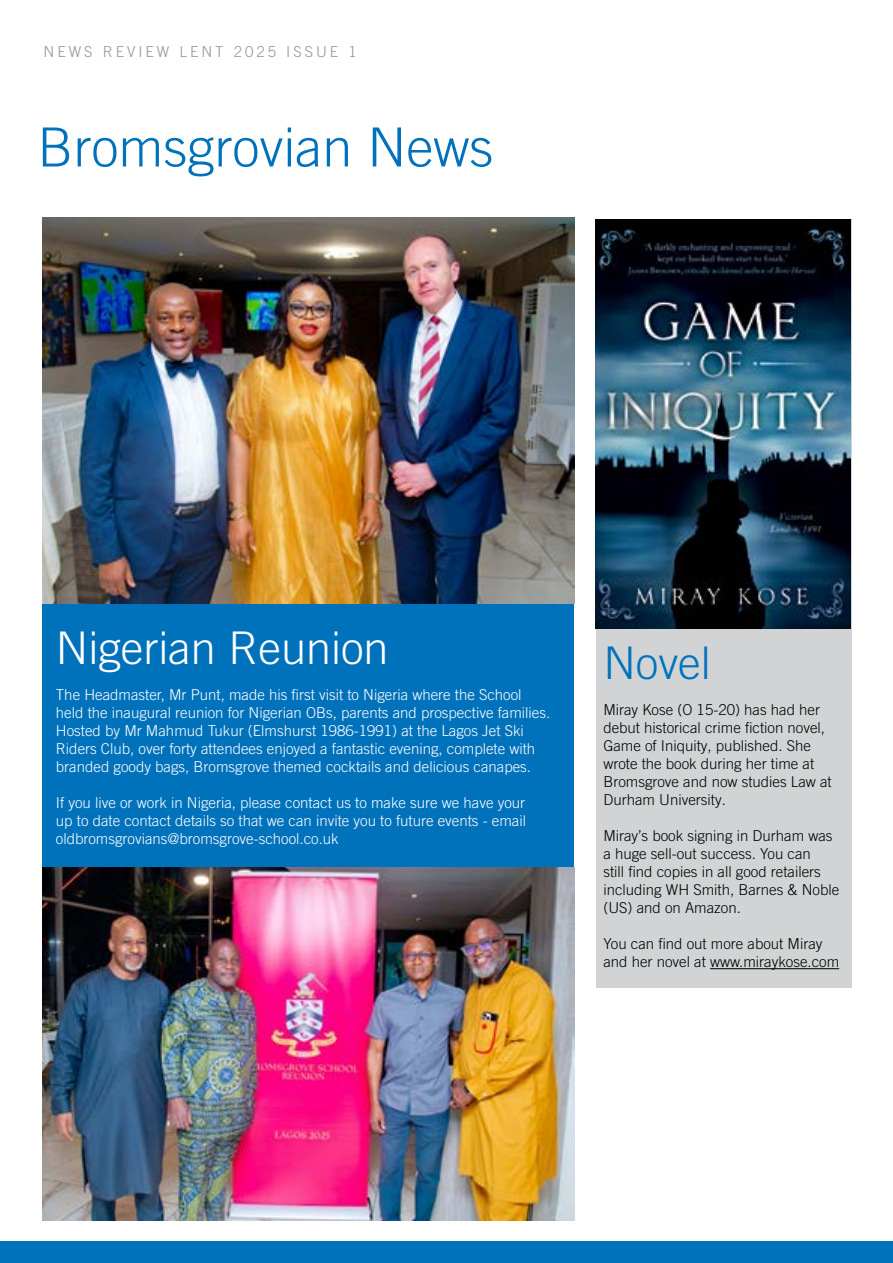
<style>
.page{position:relative;width:893px;height:1263px;background:#fff}
.page>*{position:absolute;margin:0;border:0;box-sizing:border-box;transform-origin:0 0}
.t1{font:300 54px "Trade Gothic LT Com";color:#0072bc}
.t2{font:300 45px "Trade Gothic LT Com";color:#fff}
.t3{font:300 45px "Trade Gothic LT Com";color:#0072bc}
.t4{font:300 15px/18px "Trade Gothic LT Com";color:#fff}
.t5{font:300 15px/18px "Trade Gothic LT Com";color:#000}
.t6{font:300 15px "Trade Gothic LT Com";letter-spacing:.2em;color:#939598}
</style>
<div class="page">
<div style="left:43px;top:219px;width:531px;height:1001px;background:#0072bc"></div>
<div style="left:596px;top:219px;width:256px;height:768px;background:#d1d3d4"></div>
<div style="left:0;top:1242px;width:893px;height:21px;background:#0072bc"></div>
<hr style="left:710px;top:968px;width:129px;height:1px;background:#000">
<img style="left:595px;top:219px;width:255px;height:410px">
<img style="left:43px;top:218px;width:531px;height:385px">
<img style="left:43px;top:868px;width:531px;height:352px">
<p class="t6" style="left:44px;top:43px;width:315px">NEWS REVIEW LENT 2025 ISSUE 1</p>
<h1 class="t1" style="left:37px;top:115px;width:457px">Bromsgrovian News</h1>
<h2 class="t2" style="left:56px;top:621px;width:334px">Nigerian Reunion</h2>
<p class="t4" style="left:56px;top:685px;width:496px">The Headmaster, Mr Punt, made his first visit to Nigeria where the School held the inaugural reunion for Nigerian OBs, parents and prospective families.<br>Hosted by Mr Mahmud Tukur (Elmshurst 1986-1991) at the Lagos Jet Ski Riders Club, over forty attendees enjoyed a fantastic evening, complete with branded goody bags, Bromsgrove themed cocktails and delicious canapes.</p>
<p class="t4" style="left:56px;top:793px;width:472px;text-align:justify">If you live or work in Nigeria, please contact us to make sure we have your up to date contact details so that we can invite you to future events - email oldbromsgrovians@bromsgrove-school.co.uk</p>
<h2 class="t3" style="left:603px;top:636px;width:109px">Novel</h2>
<p class="t5" style="left:603px;top:701px;width:230px">Miray Kose (O 15-20) has had her debut historical crime fiction novel,<br>Game of Iniquity, published. She wrote the book during her time at<br>Bromsgrove and now studies Law at<br>Durham University.</p>
<p class="t5" style="left:603px;top:827px;width:237px">Miray’s book signing in Durham was a huge sell-out success. You can<br>still find copies in all good retailers including WH Smith, Barnes &amp; Noble (US) and on Amazon.</p>
<p class="t5" style="left:603px;top:935px;width:237px">You can find out more about Miray and her novel at www.miraykose.com</p>
</div>
